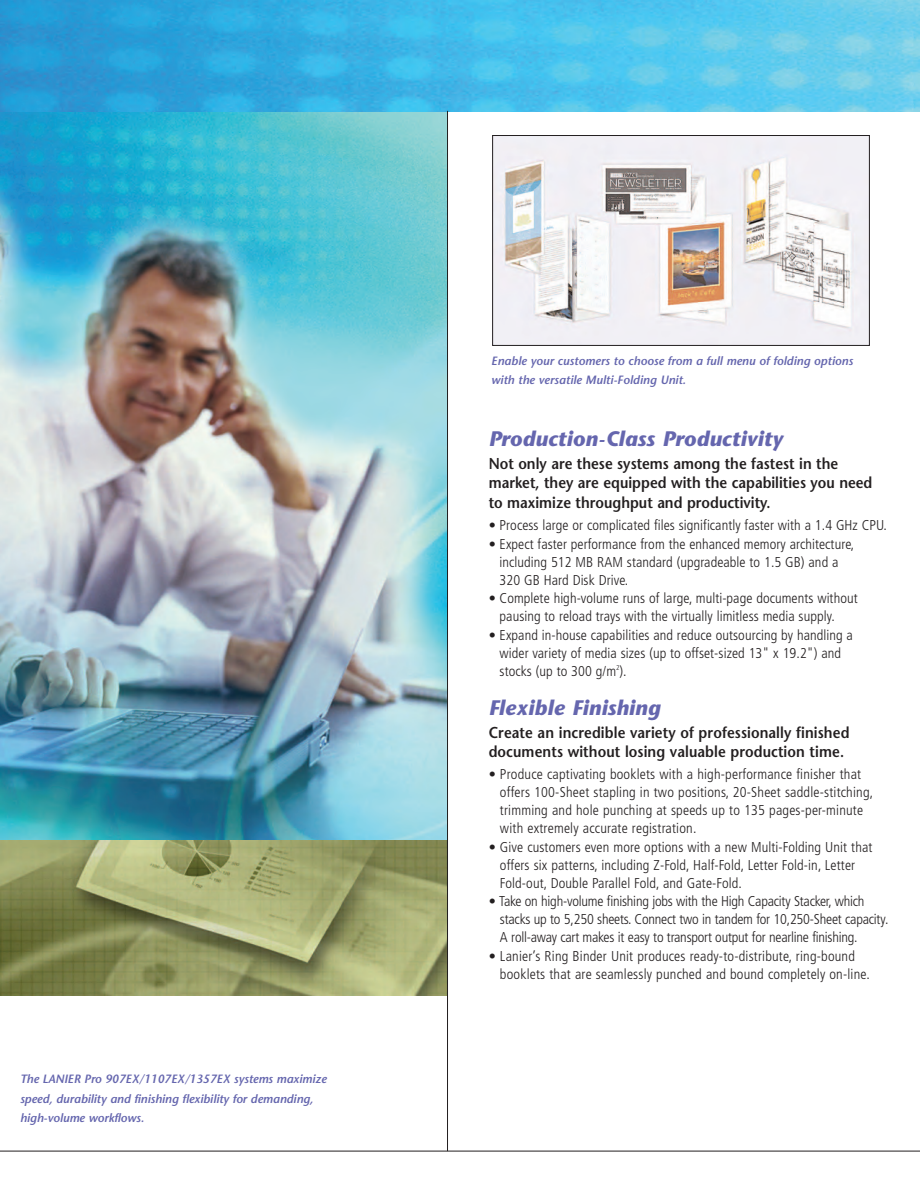
<style>
.page{position:relative;width:920px;height:1194px;background:#fff}
.page>*{position:absolute;margin:0;border:0;box-sizing:border-box;transform-origin:0 0}
.t1{font:italic 700 21px "Stone Sans";letter-spacing:.005em;color:#6566ae}
.t2{font:600 15.75px/19.5px "Stone Sans";color:#231f20;scale:.9 1}
.t3{font:300 condensed 14.25px/18px "Frutiger";letter-spacing:.005em;color:#231f20}
.t4{font:300 condensed 14.25px/18px "Frutiger";letter-spacing:-.015em;color:#231f20}
.t5{font:italic 600 12px/19.5px "Stone Sans";letter-spacing:-.005em;color:#6566ae}
</style>
<div class="page">
<img style="left:0;top:111px;width:447px;height:729px">
<svg style="left:0;top:840px;width:447px;height:156px;background:#969c65"></svg>
<hr style="left:0;top:1151px;width:920px;height:1px;background:#231f20">
<img style="left:0;top:0;width:920px;height:111px">
<hr style="left:447px;top:111px;width:1px;height:1040px;background:#231f20">
<img style="left:494px;top:137px;width:373px;height:207px">
<div style="left:492px;top:135px;width:377px;height:211px;border:1px solid #231f20"></div>
<p class="t5" style="left:20px;top:1070px;width:308px">The LANIER Pro 907EX/1107EX/1357EX systems maximize speed, durability and finishing flexibility for demanding, high-volume workflows.</p>
<p class="t5" style="left:491px;top:352px;width:363px">Enable your customers to choose from a full menu of folding options with the versatile Multi-Folding Unit.</p>
<h1 class="t1" style="left:489px;top:430px;width:296px">Production-Class Productivity</h1>
<p class="t2" style="left:489px;top:455px;width:428px">Not only are these systems among the fastest in the market, they are equipped with the capabilities you need to maximize throughput and productivity.</p>
<p class="t3" style="left:489px;top:517px;width:400px">• Process large or complicated files significantly faster with a 1.4 GHz CPU.</p>
<p class="t3" style="left:499px;top:536px;width:356px;text-indent:-11px">• Expect faster performance from the enhanced memory architecture, including 512 MB RAM standard (upgradeable to 1.5 GB) and a<br>320 GB Hard Disk Drive.</p>
<p class="t3" style="left:499px;top:590px;width:359px;text-indent:-11px">• Complete high-volume runs of large, multi-page documents without pausing to reload trays with the virtually limitless media supply.</p>
<p class="t3" style="left:499px;top:627px;width:355px;text-indent:-11px">• Expand in-house capabilities and reduce outsourcing by handling a wider variety of media sizes (up to offset-sized 13" x 19.2") and stocks (up to 300 g/m<sup>2</sup>).</p>
<h1 class="t1" style="left:489px;top:699px;width:173px">Flexible Finishing</h1>
<p class="t2" style="left:489px;top:724px;width:402px">Create an incredible variety of professionally finished documents without losing valuable production time.</p>
<p class="t3" style="left:500px;top:766px;width:375px;text-indent:-11px">• Produce captivating booklets with a high-performance finisher that offers 100-Sheet stapling in two positions, 20-Sheet saddle-stitching, trimming and hole punching at speeds up to 135 pages-per-minute with extremely accurate registration.</p>
<p class="t3" style="left:500px;top:839px;width:374px;text-indent:-11px">• Give customers even more options with a new Multi-Folding Unit that offers six patterns, including Z-Fold, Half-Fold, Letter Fold-in, Letter<br>Fold-out, Double Parallel Fold, and Gate-Fold.</p>
<p class="t4" style="left:500px;top:894px;width:390px;text-indent:-11px">• Take on high-volume finishing jobs with the High Capacity Stacker, which stacks up to 5,250 sheets. Connect two in tandem for 10,250-Sheet capacity.<br>A roll-away cart makes it easy to transport output for nearline finishing.</p>
<p class="t3" style="left:500px;top:948px;width:371px;text-indent:-11px">• Lanier’s Ring Binder Unit produces ready-to-distribute, ring-bound booklets that are seamlessly punched and bound completely on-line.</p>
</div>
